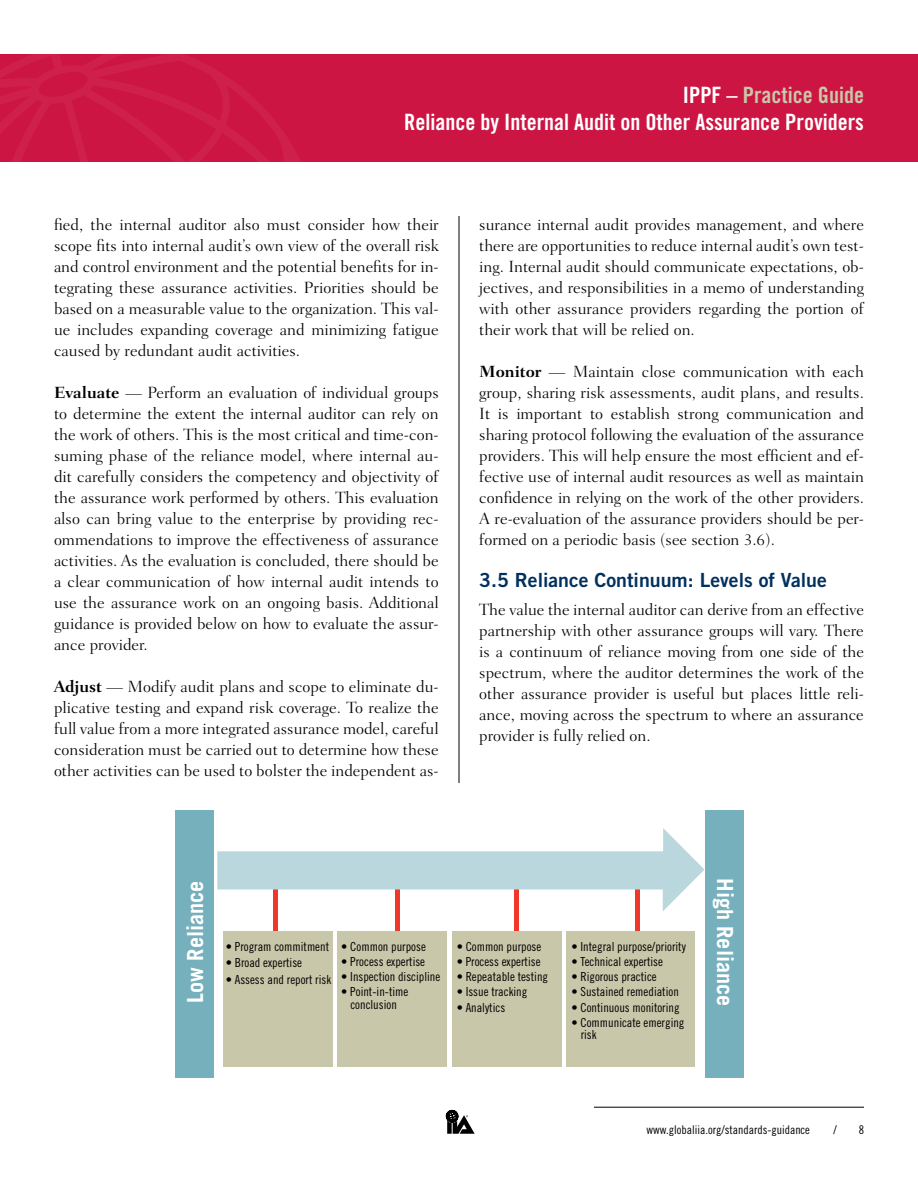
<style>
.page{position:relative;width:918px;height:1188px;background:#fff}
.page>*{position:absolute;margin:0;border:0;box-sizing:border-box;transform-origin:0 0}
.t1{font:22.5px/27px "Trade Gothic Bold Cond Twenty";color:#fff;text-align:right}
.t2{font:700 22.2px "Trade Gothic";color:#fff}
.t3{font:19.5px "Trade Gothic Bold Two";color:#00305e}
.t4{font:300 16.5px/21px "Fairfield LH";color:#000;text-align:justify}
.t5{font:12.45px/12.5px "Trade Gothic Cond Eighteen";color:#000;text-align:center}
.t6{font:12px "Trade Gothic Cond Eighteen";color:#000}
.s1{color:#c9c7a9}
.s2{font-weight:700}
</style>
<div class="page">
<div style="left:0;top:54px;width:918px;height:108px;background:#cd1543"></div>
<svg style="left:0;top:54px;width:300px;height:108px"></svg>
<hr style="left:594px;top:1107px;width:270px;height:1px;background:#000">
<svg style="left:446px;top:1110px;width:29px;height:24px"></svg>
<hr style="left:459px;top:216px;width:1px;height:567px;background:#000">
<div style="left:273px;top:888px;width:5px;height:45px;background:#ef3829"></div>
<div style="left:395px;top:888px;width:5px;height:45px;background:#ef3829"></div>
<div style="left:514px;top:888px;width:5px;height:45px;background:#ef3829"></div>
<div style="left:635px;top:888px;width:5px;height:45px;background:#ef3829"></div>
<div style="left:223px;top:931px;width:109px;height:135px;background:#c9c7a9"></div>
<div style="left:337px;top:931px;width:110px;height:135px;background:#c9c7a9"></div>
<div style="left:452px;top:931px;width:109px;height:135px;background:#c9c7a9"></div>
<div style="left:566px;top:931px;width:129px;height:135px;background:#c9c7a9"></div>
<svg style="left:217px;top:828px;width:488px;height:83px"></svg>
<div style="left:705px;top:810px;width:38px;height:267px;background:#76b0bd"></div>
<div style="left:176px;top:810px;width:38px;height:267px;background:#76b0bd"></div>
<h1 class="t1" style="left:404px;top:81px;width:461px">IPPF – <span class="s1">Practice Guide<br></span>Reliance by Internal Audit on Other Assurance Providers</h1>
<p class="t4" style="left:54px;top:214px;width:386px">fied, the internal auditor also must consider how their scope fits into internal audit’s own view of the overall risk and control environment and the potential benefits for in&shy;tegrating these assurance activities. Priorities should be based on a measurable value to the organization. This val&shy;ue includes expanding coverage and minimizing fatigue caused by redundant audit activities.</p>
<p class="t4" style="left:54px;top:382px;width:386px"><span class="s2">Evaluate</span> — Perform an evaluation of individual groups to determine the extent the internal auditor can rely on the work of others. This is the most critical and time-con&shy;suming phase of the reliance model, where internal au&shy;dit carefully considers the competency and objectivity of the assurance work performed by others. This evaluation also can bring value to the enterprise by providing rec&shy;ommendations to improve the effectiveness of assurance activities. As the evaluation is concluded, there should be a clear communication of how internal audit intends to use the assurance work on an ongoing basis. Additional guidance is provided below on how to evaluate the assur&shy;ance provider.</p>
<p class="t4" style="left:54px;top:676px;width:386px"><span class="s2">Adjust</span> — Modify audit plans and scope to eliminate du&shy;plicative testing and expand risk coverage. To realize the full value from a more integrated assurance model, careful consideration must be carried out to determine how these other activities can be used to bolster the independent as-</p>
<p class="t4" style="left:479px;top:214px;width:386px">surance internal audit provides management, and where there are opportunities to reduce internal audit’s own test&shy;ing. Internal audit should communicate expectations, ob&shy;jectives, and responsibilities in a memo of understanding with other assurance providers regarding the portion of their work that will be relied on.</p>
<p class="t4" style="left:479px;top:361px;width:386px"><span class="s2">Monitor</span> — Maintain close communication with each group, sharing risk assessments, audit plans, and results.<br>It is important to establish strong communication and sharing protocol following the evaluation of the assurance providers. This will help ensure the most efficient and ef&shy;fective use of internal audit resources as well as maintain confidence in relying on the work of the other providers.<br>A re-evaluation of the assurance providers should be per&shy;formed on a periodic basis (see section 3.6).</p>
<p class="t3" style="left:479px;top:567px;width:349px">3.5 Reliance Continuum: Levels of Value</p>
<p class="t4" style="left:479px;top:599px;width:386px">The value the internal auditor can derive from an effective partnership with other assurance groups will vary. There is a continuum of reliance moving from one side of the spectrum, where the auditor determines the work of the other assurance provider is useful but places little reli&shy;ance, moving across the spectrum to where an assurance provider is fully relied on.</p>
<h2 class="t2" style="left:182px;top:1003px;width:124px;rotate:-90deg">Low Reliance</h2>
<h2 class="t2" style="left:739px;top:878px;width:130px;rotate:90deg">High Reliance</h2>
<p class="t5" style="left:572px;top:940px;width:116px">• Integral purpose/priority</p>
<p class="t5" style="left:572px;top:955px;width:93px">• Technical expertise</p>
<p class="t5" style="left:572px;top:970px;width:87px">• Rigorous practice</p>
<p class="t5" style="left:572px;top:986px;width:109px">• Sustained remediation</p>
<p class="t5" style="left:572px;top:1001px;width:110px">• Continuous monitoring</p>
<p class="t5" style="left:581px;top:1016px;width:105px;text-align:left;text-indent:-9px">• Communicate emerging risk</p>
<p class="t5" style="left:457px;top:940px;width:86px">• Common purpose</p>
<p class="t5" style="left:457px;top:955px;width:85px">• Process expertise</p>
<p class="t5" style="left:457px;top:970px;width:93px">• Repeatable testing</p>
<p class="t5" style="left:457px;top:986px;width:72px">• Issue tracking</p>
<p class="t5" style="left:457px;top:1001px;width:50px">• Analytics</p>
<p class="t5" style="left:341px;top:940px;width:86px">• Common purpose</p>
<p class="t5" style="left:341px;top:955px;width:85px">• Process expertise</p>
<p class="t5" style="left:341px;top:970px;width:101px">• Inspection discipline</p>
<p class="t5" style="left:341px;top:986px;width:69px">• Point-in-time conclusion</p>
<p class="t5" style="left:226px;top:940px;width:105px">• Program commitment</p>
<p class="t5" style="left:226px;top:956px;width:78px">• Broad expertise</p>
<p class="t5" style="left:226px;top:973px;width:107px">• Assess and report risk</p>
<p class="t6" style="left:647px;top:1123px;width:165px">www.globaliia.org/standards-guidance</p>
<p class="t6" style="left:834px;top:1123px;width:5px">/</p>
<p class="t6" style="left:859px;top:1123px;width:7px">8</p>
</div>
